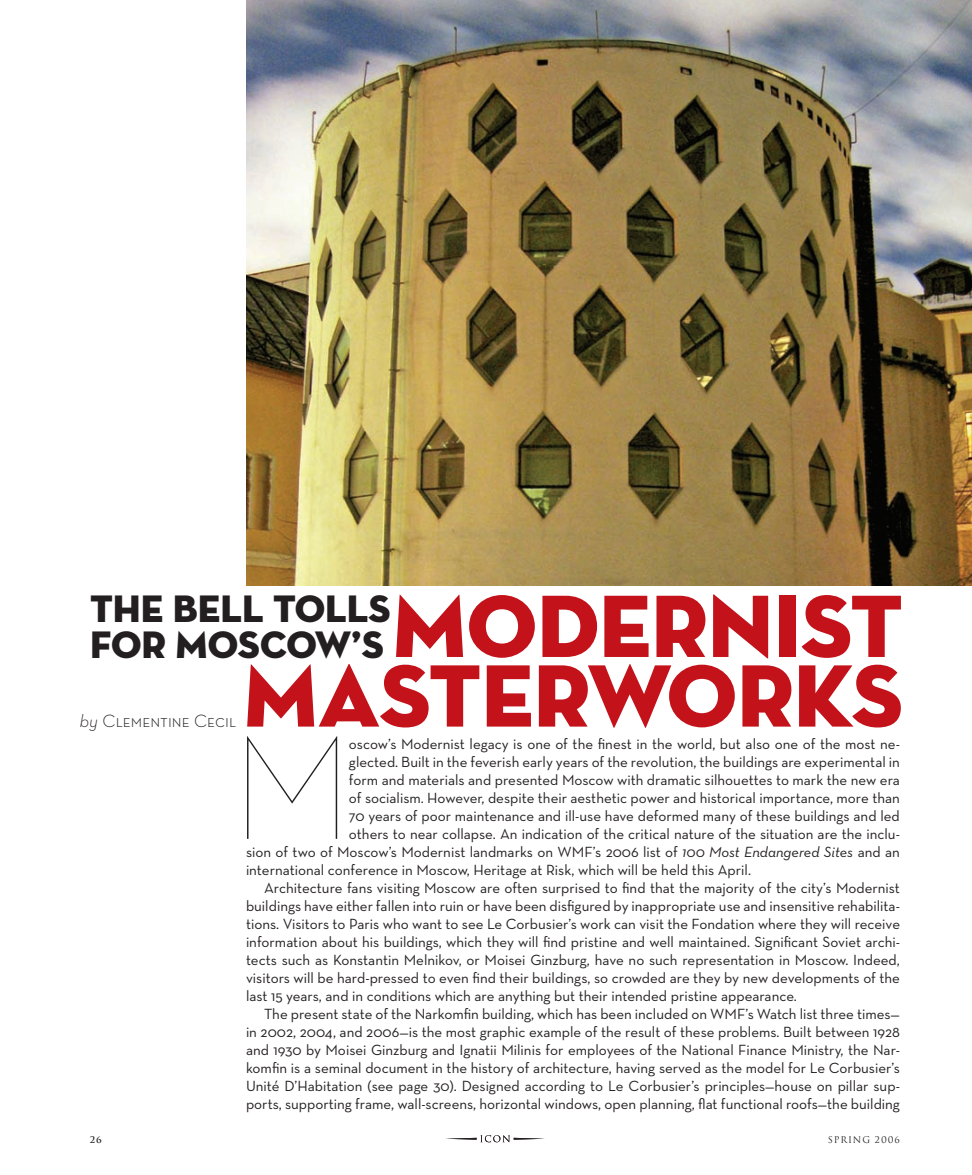
<style>
.page{position:relative;width:972px;height:1175px;background:#fff}
.page>*{position:absolute;margin:0;border:0;box-sizing:border-box;transform-origin:0 0}
.t1{font:100 147.3px "Neutra Disp";color:#231f20}
.t2{font:90px "Neutra Disp Titling";color:#c4121a}
.t3{font:39px "Neutra Disp Titling";color:#231f20}
.t4{font:18px "Neutra Text Light SC";color:#231f20}
.t5{font:15px/18px "Neutra Text";color:#231f20;text-align:justify}
.t6{font:9px "Trajan";letter-spacing:.1em;color:#231f20}
.t7{font:700 9px "Trajan";color:#231f20}
.s1{font-family:"Neutra Text";font-weight:300;font-style:italic}
.s2{font-style:italic}
</style>
<div class="page">
<img style="left:246px;top:0;width:726px;height:585px">
<svg style="left:446px;top:1135px;width:99px;height:7px"></svg>
<p class="t2" style="left:392px;top:570px;width:512px">MODERNIST</p>
<p class="t3" style="left:90px;top:584px;width:302px">THE BELL TOLLS</p>
<p class="t3" style="left:90px;top:620px;width:295px">FOR MOSCOW’S</p>
<p class="t4" style="left:80px;top:709px;width:158px"><span class="s1">by</span> Clementine Cecil</p>
<p class="t2" style="left:243px;top:639px;width:661px">MASTERWORKS</p>
<p class="t1" style="left:235px;top:710px;width:115px">M</p>
<p class="t5" style="left:349px;top:734px;width:553px">oscow’s Modernist legacy is one of the finest in the world, but also one of the most ne-</p>
<p class="t5" style="left:349px;top:752px;width:552px">glected. Built in the feverish early years of the revolution, the buildings are experimental in</p>
<p class="t5" style="left:349px;top:770px;width:552px">form and materials and presented Moscow with dramatic silhouettes to mark the new era</p>
<p class="t5" style="left:349px;top:788px;width:552px">of socialism. However, despite their aesthetic power and historical importance, more than</p>
<p class="t5" style="left:349px;top:806px;width:552px">70 years of poor maintenance and ill-use have deformed many of these buildings and led</p>
<p class="t5" style="left:349px;top:824px;width:553px">others to near collapse. An indication of the critical nature of the situation are the inclu-</p>
<p class="t5" style="left:246px;top:842px;width:656px">sion of two of Moscow’s Modernist landmarks on WMF’s 2006 list of <span class="s2">100 Most Endangered Sites</span> and an</p>
<p class="t5" style="left:246px;top:860px;width:507px">international conference in Moscow, Heritage at Risk, which will be held this April.</p>
<p class="t5" style="left:246px;top:878px;width:656px;text-indent:18px">Architecture fans visiting Moscow are often surprised to find that the majority of the city’s Modernist buildings have either fallen into ruin or have been disfigured by inappropriate use and insensitive rehabilita&shy;tions. Visitors to Paris who want to see Le Corbusier’s work can visit the Fondation where they will receive information about his buildings, which they will find pristine and well maintained. Significant Soviet archi&shy;tects such as Konstantin Melnikov, or Moisei Ginzburg, have no such representation in Moscow. Indeed, visitors will be hard-pressed to even find their buildings, so crowded are they by new developments of the last 15 years, and in conditions which are anything but their intended pristine appearance.</p>
<p class="t5" style="left:246px;top:1004px;width:656px;text-indent:18px">The present state of the Narkomfin building, which has been included on WMF’s Watch list three times— in 2002, 2004, and 2006—is the most graphic example of the result of these problems. Built between 1928 and 1930 by Moisei Ginzburg and Ignatii Milinis for employees of the National Finance Ministry, the Nar&shy;komfin is a seminal document in the history of architecture, having served as the model for Le Corbusier’s Unité D’Habitation (see page 30). Designed according to Le Corbusier’s principles—house on pillar sup&shy;ports, supporting frame, wall-screens, horizontal windows, open planning, flat functional roofs—the building</p>
<p class="t7" style="left:90px;top:1134px;width:13px">26</p>
<p class="t6" style="left:828px;top:1134px;width:74px">SPRING 2006</p>
</div>
